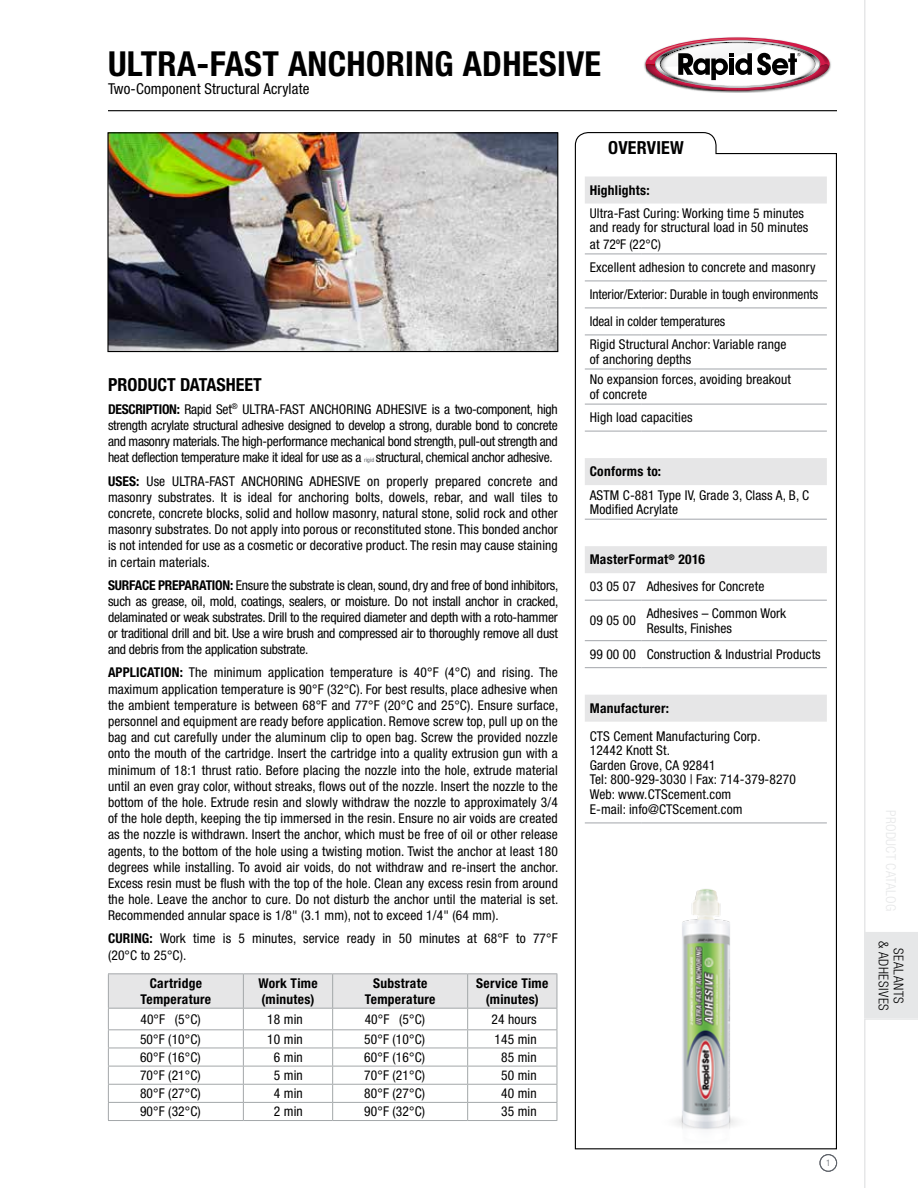
<style>
.page{position:relative;width:918px;height:1188px;background:#fff}
.page>*{position:absolute;margin:0;border:0;box-sizing:border-box;transform-origin:0 0}
.t1{font:700 condensed 34.5px "Helvetica Neue LT Std";letter-spacing:.01em;color:#000}
.t2{font:700 condensed 18px "Helvetica Neue LT Std";color:#000}
.t3{font:condensed 15px "Helvetica Neue LT Std";letter-spacing:.01em;color:#000}
.t4{font:condensed 13.5px/16.2px "Helvetica Neue LT Std";letter-spacing:.01em;color:#000}
.t5{font:700 condensed 13.5px/16.2px "Helvetica Neue LT Std";letter-spacing:.02em;color:#000;text-align:center}
.t6{font:300 condensed 13.5px/15px "Helvetica Neue LT Std";letter-spacing:.04em;color:#000;text-align:center}
.t7{font:300 condensed 9px "Helvetica Neue LT Std";color:#5f636a}
.t8{font:condensed 6px "Helvetica Neue LT Std";letter-spacing:.01em;color:#5f636a}
.s1{font-weight:700}
</style>
<div class="page">
<hr style="left:108px;top:110px;width:729px;height:1px;background:#000">
<svg style="left:574px;top:132px;width:263px;height:1018px"></svg>
<img style="left:576px;top:865px;width:260px;height:283px">
<img style="left:109px;top:134px;width:447px;height:216px">
<div style="left:107px;top:132px;width:451px;height:220px;border:1px solid #000"></div>
<img style="left:644px;top:59px;width:187px;height:34px">
<svg style="left:646px;top:37px;width:184px;height:54px"></svg>
<hr style="left:108px;top:973px;width:135px;height:1px;background:#a3a7a9">
<hr style="left:243px;top:973px;width:90px;height:1px;background:#a3a7a9">
<hr style="left:333px;top:973px;width:135px;height:1px;background:#a3a7a9">
<hr style="left:468px;top:973px;width:89px;height:1px;background:#a3a7a9">
<hr style="left:108px;top:1120px;width:135px;height:1px;background:#a3a7a9">
<hr style="left:243px;top:1120px;width:90px;height:1px;background:#a3a7a9">
<hr style="left:333px;top:1120px;width:135px;height:1px;background:#a3a7a9">
<svg style="left:108px;top:974px;width:450px;height:146px"></svg>
<hr style="left:468px;top:1120px;width:89px;height:1px;background:#a3a7a9">
<div style="left:820px;top:1154px;width:17px;height:18px;border:1px solid #5f636a;border-radius:50%"></div>
<div style="left:864px;top:933px;width:54px;height:85px;background:#e6e7e8"></div>
<svg style="left:864px;top:0;width:54px;height:933px"></svg>
<svg style="left:864px;top:1018px;width:54px;height:170px"></svg>
<svg style="left:585px;top:177px;width:242px;height:545px"></svg>
<hr style="left:585px;top:254px;width:57px;height:1px;background:#a2a5aa">
<hr style="left:642px;top:254px;width:185px;height:1px;background:#a2a5aa">
<hr style="left:585px;top:281px;width:57px;height:1px;background:#a2a5aa">
<hr style="left:642px;top:281px;width:185px;height:1px;background:#a2a5aa">
<hr style="left:585px;top:308px;width:57px;height:1px;background:#a2a5aa">
<hr style="left:642px;top:308px;width:185px;height:1px;background:#a2a5aa">
<hr style="left:585px;top:335px;width:57px;height:1px;background:#a2a5aa">
<hr style="left:642px;top:335px;width:185px;height:1px;background:#a2a5aa">
<hr style="left:585px;top:369px;width:57px;height:1px;background:#a2a5aa">
<hr style="left:642px;top:369px;width:185px;height:1px;background:#a2a5aa">
<hr style="left:585px;top:404px;width:57px;height:1px;background:#a2a5aa">
<hr style="left:642px;top:404px;width:185px;height:1px;background:#a2a5aa">
<hr style="left:585px;top:431px;width:57px;height:1px;background:#a2a5aa">
<hr style="left:642px;top:431px;width:185px;height:1px;background:#a2a5aa">
<hr style="left:585px;top:519px;width:57px;height:1px;background:#a2a5aa">
<hr style="left:642px;top:519px;width:185px;height:1px;background:#a2a5aa">
<hr style="left:585px;top:667px;width:57px;height:1px;background:#a2a5aa">
<hr style="left:642px;top:667px;width:185px;height:1px;background:#a2a5aa">
<hr style="left:585px;top:823px;width:57px;height:1px;background:#a2a5aa">
<hr style="left:642px;top:823px;width:185px;height:1px;background:#a2a5aa">
<hr style="left:585px;top:600px;width:57px;height:1px;background:#a2a5aa">
<hr style="left:642px;top:600px;width:185px;height:1px;background:#a2a5aa">
<hr style="left:585px;top:640px;width:57px;height:1px;background:#a2a5aa">
<hr style="left:642px;top:640px;width:185px;height:1px;background:#a2a5aa">
<h1 class="t1" style="left:108px;top:43px;width:495px">ULTRA-FAST ANCHORING ADHESIVE</h1>
<p class="t3" style="left:108px;top:80px;width:203px">Two-Component Structural Acrylate</p>
<h2 class="t2" style="left:108px;top:374px;width:155px">PRODUCT DATASHEET</h2>
<p class="t4" style="left:108px;top:401px;width:451px;text-align:justify"><span class="s1">DESCRIPTION:</span> Rapid Set<sup>®</sup> ULTRA-FAST ANCHORING ADHESIVE is a two-component, high strength acrylate structural adhesive designed to develop a strong, durable bond to concrete and masonry materials. The high-performance mechanical bond strength, pull-out strength and heat deflection temperature make it ideal for use as a</p>
<p class="t4" style="left:108px;top:446px;width:451px;line-height:23.1px;text-indent:268px">structural, chemical anchor adhesive.<br><span class="s1">USES:</span> Use ULTRA-FAST ANCHORING ADHESIVE on properly prepared concrete and</p>
<p class="t4" style="left:108px;top:489px;width:451px;text-align:justify">masonry substrates. It is ideal for anchoring bolts, dowels, rebar, and wall tiles to concrete, concrete blocks, solid and hollow masonry, natural stone, solid rock and other masonry substrates. Do not apply into porous or reconstituted stone. This bonded anchor is not intended for use as a cosmetic or decorative product. The resin may cause staining in certain materials.</p>
<p class="t4" style="left:108px;top:577px;width:452px;text-align:justify"><span class="s1">SURFACE PREPARATION:</span> Ensure the substrate is clean, sound, dry and free of bond inhibitors, such as grease, oil, mold, coatings, sealers, or moisture. Do not install anchor in cracked, delaminated or weak substrates. Drill to the required diameter and depth with a roto-hammer or traditional drill and bit. Use a wire brush and compressed air to thoroughly remove all dust and debris from the application substrate.</p>
<p class="t4" style="left:108px;top:664px;width:452px;text-align:justify"><span class="s1">APPLICATION:</span> The minimum application temperature is 40°F (4°C) and rising. The maximum application temperature is 90°F (32°C). For best results, place adhesive when the ambient temperature is between 68°F and 77°F (20°C and 25°C). Ensure surface, personnel and equipment are ready before application. Remove screw top, pull up on the bag and cut carefully under the aluminum clip to open bag. Screw the provided nozzle onto the mouth of the cartridge. Insert the cartridge into a quality extrusion gun with a minimum of 18:1 thrust ratio. Before placing the nozzle into the hole, extrude material until an even gray color, without streaks, flows out of the nozzle. Insert the nozzle to the bottom of the hole. Extrude resin and slowly withdraw the nozzle to approximately 3/4 of the hole depth, keeping the tip immersed in the resin. Ensure no air voids are created as the nozzle is withdrawn. Insert the anchor, which must be free of oil or other release agents, to the bottom of the hole using a twisting motion. Twist the anchor at least 180 degrees while installing. To avoid air voids, do not withdraw and re-insert the anchor.<br>Excess resin must be flush with the top of the hole. Clean any excess resin from around the hole. Leave the anchor to cure. Do not disturb the anchor until the material is set.<br>Recommended annular space is 1/8" (3.1 mm), not to exceed 1/4" (64 mm).</p>
<p class="t4" style="left:108px;top:930px;width:451px"><span class="s1">CURING:</span> Work time is 5 minutes, service ready in 50 minutes at 68°F to 77°F (20°C to 25°C).</p>
<p class="t5" style="left:141px;top:975px;width:72px">Cartridge<br>Temperature</p>
<p class="t5" style="left:258px;top:975px;width:61px;text-align:left">Work Time (minutes)</p>
<p class="t5" style="left:365px;top:975px;width:72px">Substrate<br>Temperature</p>
<p class="t5" style="left:476px;top:975px;width:74px">Service Time (minutes)</p>
<p class="t4" style="left:140px;top:1011px;width:62px">40°F (5°C)</p>
<p class="t4" style="left:267px;top:1011px;width:37px">18 min</p>
<p class="t4" style="left:365px;top:1011px;width:62px">40°F (5°C)</p>
<p class="t4" style="left:492px;top:1011px;width:47px">24 hours</p>
<p class="t4" style="left:140px;top:1031px;width:62px">50°F (10°C)</p>
<p class="t4" style="left:267px;top:1031px;width:37px">10 min</p>
<p class="t4" style="left:364px;top:1031px;width:62px">50°F (10°C)</p>
<p class="t4" style="left:494px;top:1031px;width:44px">145 min</p>
<p class="t4" style="left:140px;top:1049px;width:62px">60°F (16°C)</p>
<p class="t4" style="left:274px;top:1049px;width:31px">6 min</p>
<p class="t4" style="left:364px;top:1049px;width:62px">60°F (16°C)</p>
<p class="t4" style="left:501px;top:1049px;width:37px">85 min</p>
<p class="t4" style="left:140px;top:1067px;width:62px">70°F (21°C)</p>
<p class="t4" style="left:274px;top:1067px;width:31px">5 min</p>
<p class="t4" style="left:364px;top:1067px;width:62px">70°F (21°C)</p>
<p class="t4" style="left:501px;top:1067px;width:37px">50 min</p>
<p class="t4" style="left:140px;top:1085px;width:62px">80°F (27°C)</p>
<p class="t4" style="left:274px;top:1085px;width:31px">4 min</p>
<p class="t4" style="left:364px;top:1085px;width:62px">80°F (27°C)</p>
<p class="t4" style="left:501px;top:1085px;width:37px">40 min</p>
<p class="t4" style="left:140px;top:1103px;width:62px">90°F (32°C)</p>
<p class="t4" style="left:274px;top:1103px;width:31px">2 min</p>
<p class="t4" style="left:364px;top:1103px;width:62px">90°F (32°C)</p>
<p class="t4" style="left:501px;top:1103px;width:37px">35 min</p>
<p class="t8" style="left:364px;top:457px;width:12px">rigid</p>
<h2 class="t2" style="left:608px;top:136px;width:77px">OVERVIEW</h2>
<p class="t5" style="left:590px;top:182px;width:61px">Highlights:</p>
<p class="t4" style="left:590px;top:206px;width:220px;line-height:14.5px">Ultra-Fast Curing: Working time 5 minutes and ready for structural load in 50 minutes</p>
<p class="t4" style="left:590px;top:232px;width:227px;line-height:23.2px">at 72ºF (22°C)<br>Excellent adhesion to concrete and masonry</p>
<p class="t4" style="left:590px;top:281px;width:230px;line-height:27px">Interior/Exterior: Durable in tough environments<br>Ideal in colder temperatures</p>
<p class="t4" style="left:590px;top:337px;width:198px;line-height:14.5px">Rigid Structural Anchor: Variable range of anchoring depths</p>
<p class="t4" style="left:590px;top:372px;width:203px;line-height:14.5px">No expansion forces, avoiding breakout of concrete</p>
<p class="t4" style="left:590px;top:409px;width:104px">High load capacities</p>
<p class="t5" style="left:590px;top:463px;width:73px">Conforms to:</p>
<p class="t4" style="left:590px;top:488px;width:221px;line-height:14.5px">ASTM C-881 Type IV, Grade 3, Class A, B, C<br>Modified Acrylate</p>
<p class="t4" style="left:590px;top:546px;width:176px;line-height:27px"><span class="s1">MasterFormat</span><sup>®</sup> <span class="s1">2016<br></span>03 05 07 Adhesives for Concrete</p>
<p class="t4" style="left:590px;top:612px;width:48px">09 05 00</p>
<p class="t4" style="left:647px;top:606px;width:141px;line-height:14.5px">Adhesives – Common Work<br>Results, Finishes</p>
<p class="t4" style="left:590px;top:646px;width:233px">99 00 00 Construction &amp; Industrial Products</p>
<p class="t5" style="left:590px;top:700px;width:81px">Manufacturer:</p>
<p class="t4" style="left:590px;top:729px;width:208px;line-height:14.5px">CTS Cement Manufacturing Corp.<br>12442 Knott St.<br>Garden Grove, CA 92841<br>Tel: 800-929-3030 | Fax: 714-379-8270<br>Web: www.CTScement.com<br>E-mail: info@CTScement.com</p>
<p class="t7" style="left:826px;top:1158px;width:6px">1</p>
<p class="t6" style="left:906px;top:941px;width:71px;rotate:90deg">SEALANTS<br>&amp; ADHESIVES</p>
</div>
